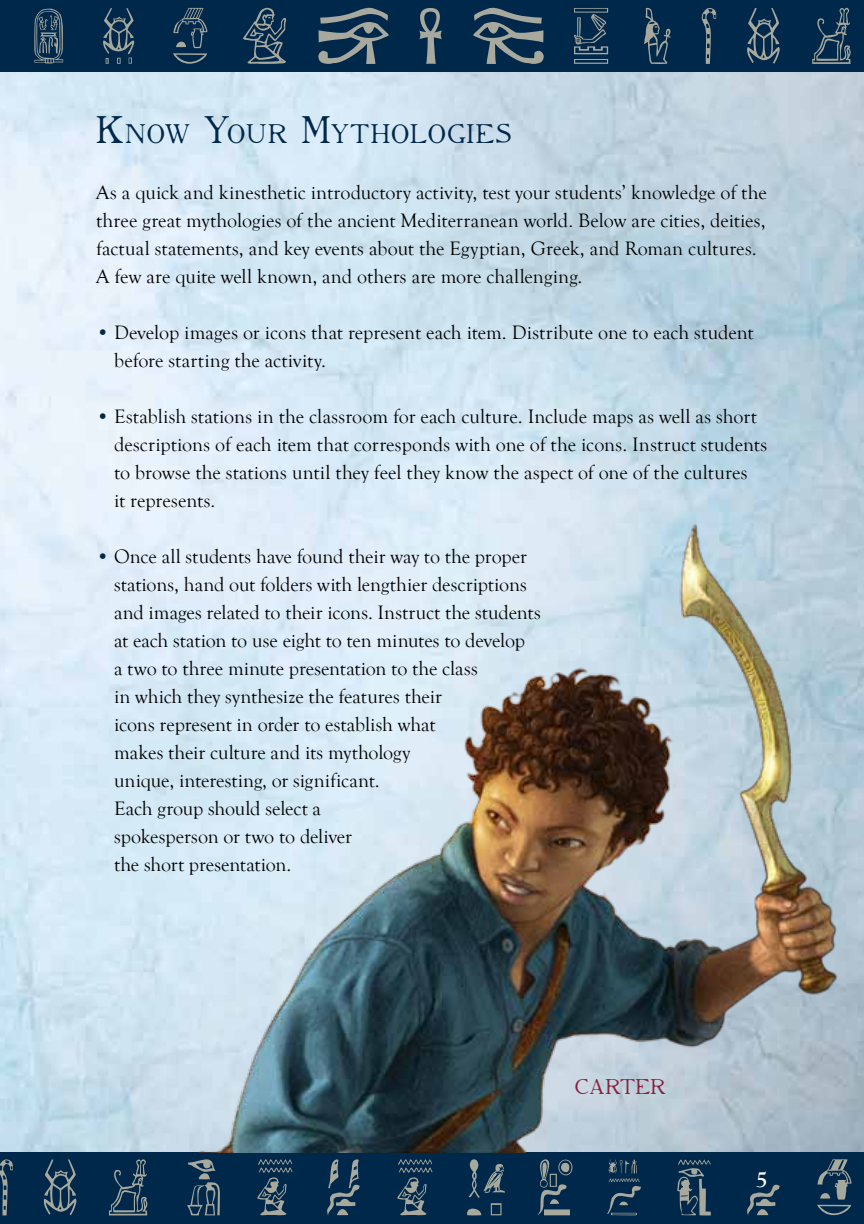
<style>
.page{position:relative;width:864px;height:1224px;background:#fff}
.page>*{position:absolute;margin:0;border:0;box-sizing:border-box;transform-origin:0 0}
.t1{font:25.2px "Ingvaeonic Oldestyle NF";letter-spacing:.055em;color:#00284a}
.t2{font:700 24px "Goudy Old Style T";color:#fff}
.t3{font:20px/28px "Goudy Old Style T";color:#000}
.t4{font:20px "Ingvaeonic Oldestyle NF";letter-spacing:.04em;color:#88213c}
.s1{font-size:36px}
.s2{color:#00284a}
</style>
<div class="page">
<div style="left:0;top:0;width:864px;height:72px;background:#00284a"></div>
<div style="left:0;top:1152px;width:864px;height:72px;background:#00284a"></div>
<svg style="left:187px;top:1159px;width:664px;height:57px"></svg>
<svg style="left:34px;top:8px;width:817px;height:56px"></svg>
<svg style="left:0;top:1159px;width:147px;height:57px"></svg>
<img style="left:156px;top:504px;width:704px;height:648px">
<p class="t1" style="left:96px;top:119px;width:417px"><span class="s1">K</span>NOW <span class="s1">Y</span>OUR <span class="s1">M</span>YTHOLOGIES</p>
<p class="t3" style="left:96px;top:179px;width:672px">As a quick and kinesthetic introductory activity, test your students’ knowledge of the three great mythologies of the ancient Mediterranean world. Below are cities, deities, factual statements, and key events about the Egyptian, Greek, and Roman cultures.<br>A few are quite well known, and others are more challenging.</p>
<p class="t3" style="left:114px;top:319px;width:641px;text-indent:-18px"><span class="s2">•</span> Develop images or icons that represent each item. Distribute one to each student before starting the activity.</p>
<p class="t3" style="left:114px;top:403px;width:655px;text-indent:-18px"><span class="s2">•</span> Establish stations in the classroom for each culture. Include maps as well as short descriptions of each item that corresponds with one of the icons. Instruct students to browse the stations until they feel they know the aspect of one of the cultures<br>it represents.</p>
<p class="t3" style="left:114px;top:543px;width:428px;text-indent:-18px"><span class="s2">•</span> Once all students have found their way to the proper stations, hand out folders with lengthier descriptions and images related to their icons. Instruct the students at each station to use eight to ten minutes to develop<br>a two to three minute presentation to the class<br>in which they synthesize the features their<br>icons represent in order to establish what<br>makes their culture and its mythology<br>unique, interesting, or significant.<br>Each group should select a<br>spokesperson or two to deliver<br>the short presentation.</p>
<p class="t4" style="left:575px;top:1075px;width:93px">CARTER</p>
<p class="t2" style="left:756px;top:1166px;width:13px">5</p>
</div>
